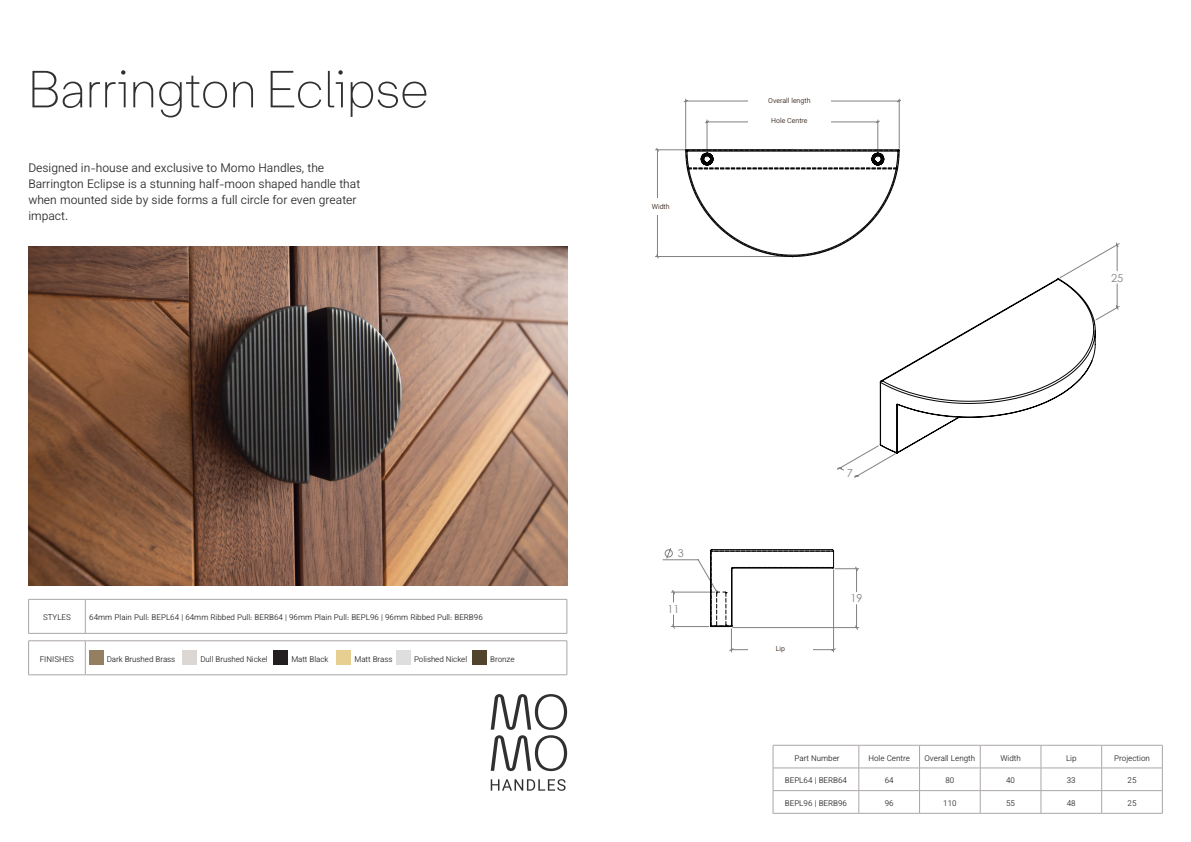
<style>
.page{position:relative;width:1191px;height:842px;background:#fff}
.page>*{position:absolute;margin:0;border:0;box-sizing:border-box;transform-origin:0 0}
.t1{font:100 50px "Friends";color:#2f302f}
.t2{font:12px/16px "Vazirmatn";color:#2f302f}
.t3{font:11px "Century Gothic";color:#808181}
.t4{font:10.8px "Century Gothic";color:#808181}
.t5{font:9.3px "Century Gothic";color:#808181}
.t6{font:8px "Vazirmatn";color:#2f302f}
.t7{font:7px "Vazirmatn";color:#362419}
</style>
<div class="page">
<svg style="left:491px;top:779px;width:74px;height:12px"></svg>
<svg style="left:491px;top:694px;width:76px;height:77px"></svg>
<hr style="left:773px;top:745px;width:86px;height:1px;background:#aba6a5">
<hr style="left:859px;top:745px;width:60px;height:1px;background:#aba6a5">
<hr style="left:919px;top:745px;width:61px;height:1px;background:#aba6a5">
<hr style="left:980px;top:745px;width:61px;height:1px;background:#aba6a5">
<hr style="left:1041px;top:745px;width:60px;height:1px;background:#aba6a5">
<hr style="left:1101px;top:745px;width:61px;height:1px;background:#aba6a5">
<hr style="left:773px;top:768px;width:86px;height:1px;background:#aba6a5">
<hr style="left:859px;top:768px;width:60px;height:1px;background:#aba6a5">
<hr style="left:919px;top:768px;width:61px;height:1px;background:#aba6a5">
<hr style="left:980px;top:768px;width:61px;height:1px;background:#aba6a5">
<hr style="left:1041px;top:768px;width:60px;height:1px;background:#aba6a5">
<hr style="left:1101px;top:768px;width:61px;height:1px;background:#aba6a5">
<hr style="left:773px;top:790px;width:86px;height:1px;background:#aba6a5">
<svg style="left:773px;top:745px;width:1px;height:68px"></svg>
<hr style="left:859px;top:790px;width:60px;height:1px;background:#aba6a5">
<svg style="left:858px;top:745px;width:1px;height:68px"></svg>
<hr style="left:919px;top:790px;width:61px;height:1px;background:#aba6a5">
<svg style="left:919px;top:745px;width:1px;height:68px"></svg>
<hr style="left:980px;top:790px;width:61px;height:1px;background:#aba6a5">
<svg style="left:980px;top:745px;width:1px;height:68px"></svg>
<hr style="left:1041px;top:790px;width:60px;height:1px;background:#aba6a5">
<svg style="left:1040px;top:745px;width:1px;height:68px"></svg>
<hr style="left:1101px;top:790px;width:61px;height:1px;background:#aba6a5">
<svg style="left:1101px;top:745px;width:1px;height:68px"></svg>
<svg style="left:1162px;top:745px;width:1px;height:68px"></svg>
<hr style="left:773px;top:813px;width:86px;height:1px;background:#aba6a5">
<hr style="left:859px;top:813px;width:60px;height:1px;background:#aba6a5">
<hr style="left:919px;top:813px;width:61px;height:1px;background:#aba6a5">
<hr style="left:980px;top:813px;width:61px;height:1px;background:#aba6a5">
<hr style="left:1041px;top:813px;width:60px;height:1px;background:#aba6a5">
<hr style="left:1101px;top:813px;width:61px;height:1px;background:#aba6a5">
<hr style="left:28px;top:599px;width:57px;height:1px;background:#aba6a5">
<hr style="left:28px;top:600px;width:1px;height:33px;background:#aba6a5">
<hr style="left:85px;top:599px;width:482px;height:1px;background:#aba6a5">
<hr style="left:85px;top:600px;width:1px;height:33px;background:#aba6a5">
<hr style="left:566px;top:600px;width:1px;height:33px;background:#aba6a5">
<hr style="left:28px;top:633px;width:57px;height:1px;background:#aba6a5">
<hr style="left:85px;top:633px;width:482px;height:1px;background:#aba6a5">
<hr style="left:28px;top:640px;width:57px;height:1px;background:#aba6a5">
<hr style="left:28px;top:641px;width:1px;height:33px;background:#aba6a5">
<hr style="left:85px;top:640px;width:482px;height:1px;background:#aba6a5">
<hr style="left:85px;top:641px;width:1px;height:33px;background:#aba6a5">
<hr style="left:566px;top:641px;width:1px;height:33px;background:#aba6a5">
<hr style="left:28px;top:674px;width:57px;height:1px;background:#aba6a5">
<hr style="left:85px;top:674px;width:482px;height:1px;background:#aba6a5">
<div style="left:89px;top:651px;width:14px;height:14px;background:#948060"></div>
<div style="left:273px;top:651px;width:15px;height:14px;background:#231f20"></div>
<div style="left:336px;top:651px;width:15px;height:14px;background:#e7cf92"></div>
<div style="left:396px;top:651px;width:14px;height:14px;background:#dedede"></div>
<div style="left:472px;top:651px;width:14px;height:14px;background:#51432c"></div>
<div style="left:183px;top:651px;width:14px;height:14px;background:#ddd7d3"></div>
<svg style="left:655px;top:99px;width:246px;height:159px"></svg>
<svg style="left:837px;top:242px;width:282px;height:236px"></svg>
<svg style="left:879px;top:277px;width:216px;height:177px"></svg>
<svg style="left:662px;top:548px;width:197px;height:104px"></svg>
<div style="left:748px;top:93px;width:83px;height:16px;background:#fff"></div>
<div style="left:619px;top:198px;width:65px;height:16px;background:#fff"></div>
<div style="left:748px;top:640px;width:64px;height:16px;background:#fff"></div>
<div style="left:748px;top:114px;width:83px;height:16px;background:#fff"></div>
<img style="left:28px;top:246px;width:539px;height:340px">
<p class="t1" style="left:28px;top:58px;width:402px">Barrington Eclipse</p>
<p class="t2" style="left:28px;top:159px;width:333px">Designed in-house and exclusive to Momo Handles, the Barrington Eclipse is a stunning half-moon shaped handle that when mounted side by side forms a full circle for even greater impact.</p>
<p class="t6" style="left:43px;top:613px;width:29px">STYLES</p>
<p class="t6" style="left:89px;top:613px;width:395px">64mm Plain Pull: BEPL64 | 64mm Ribbed Pull: BERB64 | 96mm Plain Pull: BEPL96 | 96mm Ribbed Pull: BERB96</p>
<p class="t6" style="left:40px;top:654px;width:36px">FINISHES</p>
<p class="t6" style="left:107px;top:654px;width:70px">Dark Brushed Brass</p>
<p class="t6" style="left:200px;top:654px;width:69px">Dull Brushed Nickel</p>
<p class="t6" style="left:291px;top:654px;width:39px">Matt Black</p>
<p class="t6" style="left:354px;top:654px;width:40px">Matt Brass</p>
<p class="t6" style="left:414px;top:654px;width:55px">Polished Nickel</p>
<p class="t6" style="left:490px;top:654px;width:26px">Bronze</p>
<p class="t5" style="left:653px;top:201px;width:9px">C</p>
<p class="t7" style="left:652px;top:203px;width:19px">Width</p>
<h3 class="t4" style="left:677px;top:546px;width:7px">3</h3>
<h3 class="t4" style="left:667px;top:601px;width:13px">11</h3>
<p class="t5" style="left:789px;top:95px;width:8px">A</p>
<p class="t5" style="left:790px;top:116px;width:7px">B</p>
<p class="t7" style="left:768px;top:97px;width:44px">Overall length</p>
<p class="t7" style="left:771px;top:117px;width:38px">Hole Centre</p>
<h3 class="t4" style="left:776px;top:642px;width:10px">D</h3>
<p class="t7" style="left:776px;top:645px;width:11px">Lip</p>
<h3 class="t3" style="left:846px;top:465px;width:8px">7</h3>
<h3 class="t4" style="left:850px;top:591px;width:14px">19</h3>
<h3 class="t3" style="left:1111px;top:270px;width:14px">25</h3>
<p class="t6" style="left:794px;top:753px;width:47px">Part Number</p>
<p class="t6" style="left:868px;top:753px;width:43px">Hole Centre</p>
<p class="t6" style="left:924px;top:753px;width:52px">Overall Length</p>
<p class="t6" style="left:1000px;top:753px;width:22px">Width</p>
<p class="t6" style="left:1066px;top:753px;width:12px">Lip</p>
<p class="t6" style="left:1114px;top:753px;width:37px">Projection</p>
<p class="t6" style="left:785px;top:776px;width:64px">BEPL64 | BERB64</p>
<p class="t6" style="left:884px;top:776px;width:10px">64</p>
<p class="t6" style="left:945px;top:776px;width:10px">80</p>
<p class="t6" style="left:1006px;top:776px;width:10px">40</p>
<p class="t6" style="left:1066px;top:776px;width:10px">33</p>
<p class="t6" style="left:1127px;top:776px;width:10px">25</p>
<p class="t6" style="left:785px;top:799px;width:64px">BEPL96 | BERB96</p>
<p class="t6" style="left:884px;top:799px;width:10px">96</p>
<p class="t6" style="left:943px;top:799px;width:15px">110</p>
<p class="t6" style="left:1006px;top:799px;width:10px">55</p>
<p class="t6" style="left:1066px;top:799px;width:10px">48</p>
<p class="t6" style="left:1127px;top:799px;width:10px">25</p>
</div>
